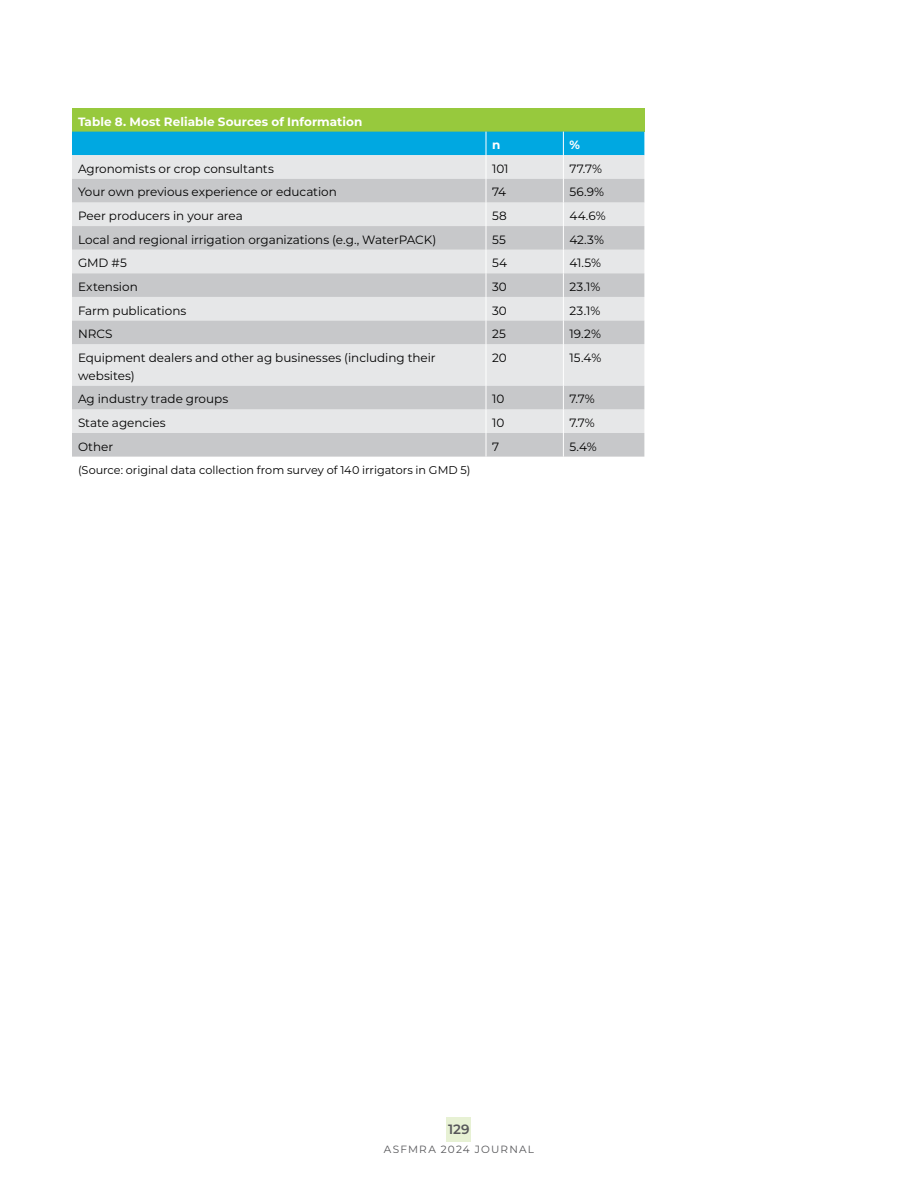
<style>
.page{position:relative;width:918px;height:1188px;background:#fff}
.page>*{position:absolute;margin:0;border:0;box-sizing:border-box;transform-origin:0 0}
.t1{font:600 13.5px "Montserrat";color:#57575a}
.t2{font:12px/18px "Montserrat";color:#000}
.t3{font:700 12px "Montserrat";letter-spacing:.005em;color:#fff}
.t4{font:11.25px "Montserrat";color:#000}
.t5{font:10.5px "Montserrat";letter-spacing:.115em;color:#57575a}
</style>
<div class="page">
<div style="left:447px;top:1117px;width:24px;height:24px;background:#e7f1d4"></div>
<div style="left:72px;top:108px;width:572px;height:24px;background:#97c93d"></div>
<svg style="left:72px;top:344px;width:572px;height:113px;background:#d9dadb"></svg>
<svg style="left:72px;top:132px;width:572px;height:212px;background:#bfd2da"></svg>
<hr style="left:486px;top:344px;width:1px;height:42px;background:#fff">
<hr style="left:563px;top:344px;width:1px;height:42px;background:#fff">
<svg style="left:486px;top:386px;width:1px;height:71px"></svg>
<svg style="left:563px;top:386px;width:1px;height:71px"></svg>
<p class="t3" style="left:78px;top:113px;width:286px">Table 8. Most Reliable Sources of Information</p>
<p class="t3" style="left:492px;top:136px;width:10px">n</p>
<p class="t3" style="left:569px;top:136px;width:12px">%</p>
<p class="t2" style="left:78px;top:159px;width:197px">Agronomists or crop consultants</p>
<p class="t2" style="left:492px;top:159px;width:18px">101</p>
<p class="t2" style="left:569px;top:159px;width:34px">77.7%</p>
<p class="t2" style="left:78px;top:183px;width:260px">Your own previous experience or education</p>
<p class="t2" style="left:492px;top:183px;width:16px">74</p>
<p class="t2" style="left:569px;top:183px;width:36px">56.9%</p>
<p class="t2" style="left:78px;top:206px;width:166px">Peer producers in your area</p>
<p class="t2" style="left:492px;top:206px;width:16px">58</p>
<p class="t2" style="left:569px;top:206px;width:38px">44.6%</p>
<p class="t2" style="left:78px;top:230px;width:360px">Local and regional irrigation organizations (e.g., WaterPACK)</p>
<p class="t2" style="left:492px;top:230px;width:15px">55</p>
<p class="t2" style="left:569px;top:230px;width:36px">42.3%</p>
<p class="t2" style="left:78px;top:254px;width:50px">GMD #5</p>
<p class="t2" style="left:492px;top:254px;width:16px">54</p>
<p class="t2" style="left:569px;top:254px;width:33px">41.5%</p>
<p class="t2" style="left:78px;top:277px;width:61px">Extension</p>
<p class="t2" style="left:492px;top:277px;width:16px">30</p>
<p class="t2" style="left:569px;top:277px;width:32px">23.1%</p>
<p class="t2" style="left:78px;top:301px;width:110px">Farm publications</p>
<p class="t2" style="left:492px;top:301px;width:16px">30</p>
<p class="t2" style="left:569px;top:301px;width:32px">23.1%</p>
<p class="t2" style="left:78px;top:324px;width:36px">NRCS</p>
<p class="t2" style="left:492px;top:324px;width:15px">25</p>
<p class="t2" style="left:569px;top:324px;width:33px">19.2%</p>
<p class="t2" style="left:78px;top:348px;width:359px">Equipment dealers and other ag businesses (including their websites)</p>
<p class="t2" style="left:492px;top:348px;width:16px">20</p>
<p class="t2" style="left:569px;top:348px;width:33px">15.4%</p>
<p class="t2" style="left:78px;top:390px;width:152px">Ag industry trade groups</p>
<p class="t2" style="left:492px;top:390px;width:14px">10</p>
<p class="t2" style="left:569px;top:390px;width:27px">7.7%</p>
<p class="t2" style="left:78px;top:413px;width:89px">State agencies</p>
<p class="t2" style="left:492px;top:413px;width:14px">10</p>
<p class="t2" style="left:569px;top:413px;width:27px">7.7%</p>
<p class="t2" style="left:78px;top:437px;width:37px">Other</p>
<p class="t2" style="left:492px;top:437px;width:9px">7</p>
<p class="t2" style="left:569px;top:437px;width:29px">5.4%</p>
<p class="t4" style="left:78px;top:462px;width:394px">(Source: original data collection from survey of 140 irrigators in GMD 5)</p>
<p class="t1" style="left:448px;top:1120px;width:23px">129</p>
<p class="t5" style="left:384px;top:1143px;width:152px">ASFMRA 2024 JOURNAL</p>
</div>
